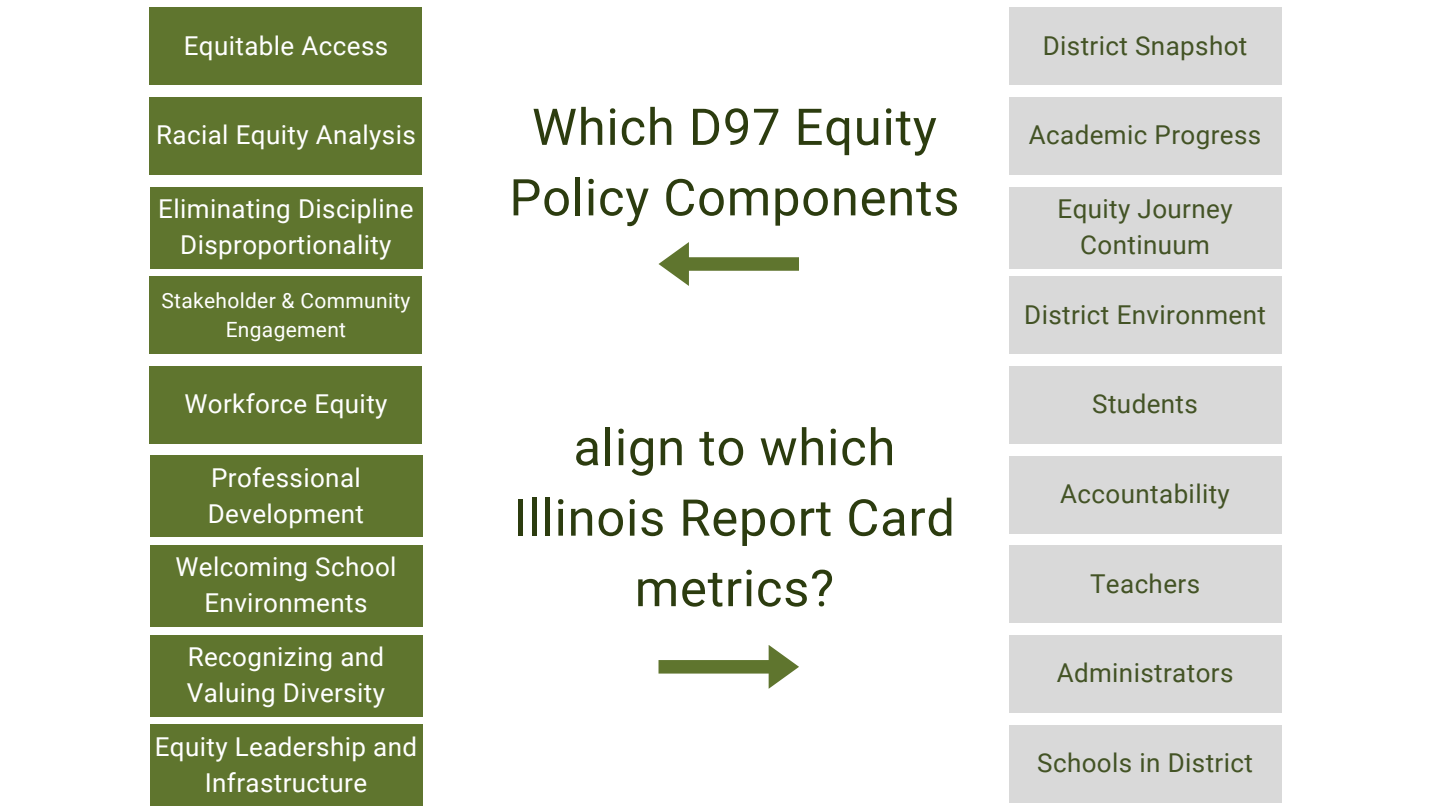
<style>
.page{position:relative;width:1440px;height:810px;background:#fff}
.page>*{position:absolute;margin:0;border:0;box-sizing:border-box;transform-origin:0 0}
.t1{font:50.7px/70.5px "Roboto";letter-spacing:.015em;color:#2c3c0f;text-align:center}
.t2{font:26px/36px "Roboto";letter-spacing:.015em;color:#fff;text-align:center}
.t3{font:26px/36px "Roboto";letter-spacing:.015em;color:#435325;text-align:center}
.t4{font:21px/29.2px "Roboto";letter-spacing:.015em;color:#fff;text-align:center}
</style>
<div class="page">
<div style="left:1009px;top:8px;width:272px;height:77px;background:#d9d9d9"></div>
<div style="left:1009px;top:97px;width:272px;height:78px;background:#d9d9d9"></div>
<div style="left:1009px;top:187px;width:272px;height:81px;background:#d9d9d9"></div>
<div style="left:1009px;top:277px;width:272px;height:77px;background:#d9d9d9"></div>
<div style="left:1009px;top:366px;width:272px;height:78px;background:#d9d9d9"></div>
<div style="left:1009px;top:456px;width:272px;height:77px;background:#d9d9d9"></div>
<div style="left:1009px;top:545px;width:272px;height:78px;background:#d9d9d9"></div>
<div style="left:1009px;top:635px;width:272px;height:78px;background:#d9d9d9"></div>
<div style="left:1009px;top:725px;width:272px;height:77px;background:#d9d9d9"></div>
<div style="left:150px;top:8px;width:272px;height:77px;background:#5f752e"></div>
<div style="left:150px;top:97px;width:272px;height:78px;background:#5f752e"></div>
<div style="left:150px;top:187px;width:272px;height:81px;background:#5f752e"></div>
<div style="left:150px;top:277px;width:272px;height:77px;background:#5f752e"></div>
<div style="left:150px;top:366px;width:272px;height:78px;background:#5f752e"></div>
<div style="left:150px;top:456px;width:272px;height:81px;background:#5f752e"></div>
<div style="left:150px;top:545px;width:272px;height:82px;background:#5f752e"></div>
<div style="left:150px;top:635px;width:272px;height:81px;background:#5f752e"></div>
<div style="left:150px;top:725px;width:272px;height:81px;background:#5f752e"></div>
<svg style="left:659px;top:242px;width:140px;height:44px"></svg>
<svg style="left:659px;top:645px;width:140px;height:44px"></svg>
<h1 class="t2" style="left:184px;top:28px;width:206px">Equitable Access</h1>
<h2 class="t3" style="left:1043px;top:28px;width:206px">District Snapshot</h2>
<p class="t2" style="left:156px;top:118px;width:261px">Racial Equity Analysis</p>
<h1 class="t2" style="left:158px;top:191px;width:257px">Eliminating Discipline<br>Disproportionality</h1>
<h2 class="t4" style="left:161px;top:286px;width:251px">Stakeholder &amp; Community<br>Engagement</h2>
<h2 class="t1" style="left:509px;top:92px;width:452px">Which D97 Equity<br>Policy Components</h2>
<h2 class="t3" style="left:1029px;top:118px;width:234px">Academic Progress</h2>
<h2 class="t3" style="left:1058px;top:191px;width:177px">Equity Journey<br>Continuum</h2>
<p class="t3" style="left:1024px;top:297px;width:243px">District Environment</p>
<h2 class="t2" style="left:184px;top:387px;width:205px">Workforce Equity</h2>
<h2 class="t3" style="left:1092px;top:387px;width:107px">Students</h2>
<h2 class="t2" style="left:208px;top:460px;width:158px;text-align:left">Professional<br>Development</h2>
<h2 class="t2" style="left:175px;top:549px;width:223px">Welcoming School<br>Environments</h2>
<h2 class="t2" style="left:187px;top:639px;width:200px;text-align:left">Recognizing and<br>Valuing Diversity</h2>
<h2 class="t2" style="left:155px;top:729px;width:264px">Equity Leadership and<br>Infrastructure</h2>
<h2 class="t1" style="left:514px;top:413px;width:443px">align to which<br>Illinois Report Card metrics?</h2>
<h2 class="t3" style="left:1060px;top:476px;width:171px">Accountability</h2>
<h2 class="t3" style="left:1090px;top:566px;width:112px">Teachers</h2>
<h2 class="t3" style="left:1057px;top:656px;width:178px">Administrators</h2>
<h2 class="t3" style="left:1037px;top:745px;width:217px">Schools in District</h2>
</div>
